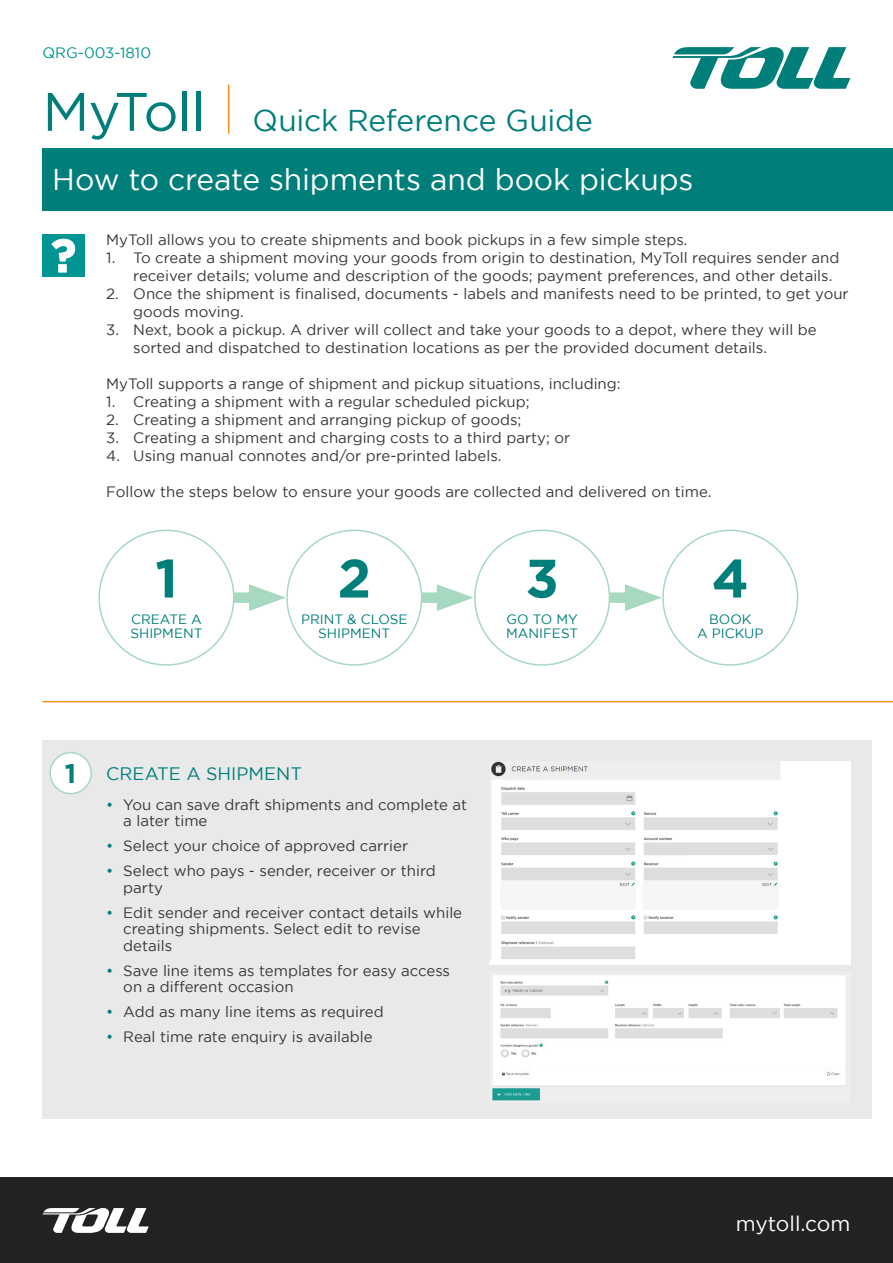
<style>
.page{position:relative;width:893px;height:1263px;background:#fff}
.page>*{position:absolute;margin:0;border:0;box-sizing:border-box;transform-origin:0 0}
.t1{font:54px "Gotham";letter-spacing:-.02em;color:#007e7a}
.t2{font:700 54px "Gotham";color:#007e7a}
.t3{font:700 46.5px "Gotham";color:#fff}
.t4{font:30px "Gotham";letter-spacing:-.005em;color:#fff}
.t5{font:30px "Gotham";letter-spacing:-.01em;color:#007e7a}
.t6{font:700 27px "Gotham";color:#007e7a}
.t7{font:21px "Gotham";color:#fff}
.Heading_points{font:18px "Gotham";color:#007e7a}
.t8{font:15px/16.5px "Gotham";color:#373834}
.t9{font:15px "Gotham";color:#009592}
.t10{font:13.5px/13.5px "Gotham";color:#007e7a}
.s1{color:#007e7a}
</style>
<div class="page">
<div style="left:0;top:1178px;width:893px;height:85px;background:#222"></div>
<svg style="left:43px;top:1208px;width:106px;height:25px"></svg>
<div style="left:43px;top:148px;width:850px;height:63px;background:#007e7a"></div>
<hr style="left:228px;top:85px;width:1px;height:49px;background:#f6911e">
<div style="left:43px;top:234px;width:42px;height:42px;background:#009592"></div>
<svg style="left:51px;top:238px;width:24px;height:35px"></svg>
<hr style="left:43px;top:701px;width:850px;height:1px;background:#f6911e">
<svg style="left:672px;top:47px;width:178px;height:42px"></svg>
<div style="left:43px;top:740px;width:829px;height:379px;background:#e9e9ea"></div>
<div style="left:50px;top:753px;width:41px;height:41px;background:#fff;border-radius:50%"></div>
<div style="left:49px;top:752px;width:43px;height:42px;border:2px solid #a7d8c0;border-radius:50%"></div>
<img style="left:489px;top:761px;width:361px;height:203px">
<img style="left:491px;top:975px;width:355px;height:126px">
<div style="left:577px;top:592px;width:63px;height:11px;background:#a7d8c0"></div>
<svg style="left:625px;top:584px;width:37px;height:27px"></svg>
<div style="left:201px;top:592px;width:63px;height:11px;background:#a7d8c0"></div>
<svg style="left:249px;top:584px;width:37px;height:27px"></svg>
<div style="left:99px;top:530px;width:135px;height:135px;background:#fff;border-radius:50%"></div>
<div style="left:389px;top:592px;width:63px;height:11px;background:#a7d8c0"></div>
<svg style="left:437px;top:584px;width:37px;height:27px"></svg>
<div style="left:287px;top:530px;width:135px;height:135px;background:#fff;border-radius:50%"></div>
<div style="left:475px;top:530px;width:134px;height:135px;background:#fff;border-radius:50%"></div>
<p class="t9" style="left:43px;top:44px;width:110px">QRG-003-1810</p>
<p class="t1" style="left:43px;top:82px;width:164px">MyToll</p>
<p class="t5" style="left:253px;top:104px;width:342px">Quick Reference Guide</p>
<p class="t4" style="left:52px;top:163px;width:642px">How to create shipments and book pickups</p>
<p class="t8" style="left:106px;top:231px;width:583px">MyToll allows you to create shipments and book pickups in a few simple steps.</p>
<p class="t8" style="left:133px;top:248px;width:708px;line-height:18px;text-indent:-27px">1. To create a shipment moving your goods from origin to destination, MyToll requires sender and receiver details; volume and description of the goods; payment preferences, and other details.</p>
<p class="t8" style="left:133px;top:284px;width:717px;line-height:18px;text-indent:-27px">2. Once the shipment is finalised, documents - labels and manifests need to be printed, to get your goods moving.</p>
<p class="t8" style="left:133px;top:320px;width:685px;line-height:18px;text-indent:-27px">3. Next, book a pickup. A driver will collect and take your goods to a depot, where they will be sorted and dispatched to destination locations as per the provided document details.</p>
<p class="t8" style="left:106px;top:375px;width:516px">MyToll supports a range of shipment and pickup situations, including:</p>
<p class="t8" style="left:106px;top:393px;width:425px">1. Creating a shipment with a regular scheduled pickup;</p>
<p class="t8" style="left:106px;top:411px;width:416px">2. Creating a shipment and arranging pickup of goods;</p>
<p class="t8" style="left:106px;top:429px;width:465px">3. Creating a shipment and charging costs to a third party; or</p>
<p class="t8" style="left:106px;top:447px;width:397px">4. Using manual connotes and/or pre-printed labels.</p>
<p class="t8" style="left:106px;top:483px;width:607px">Follow the steps below to ensure your goods are collected and delivered on time.</p>
<p class="t3" style="left:51px;top:229px;width:27px">?</p>
<p class="t2" style="left:155px;top:547px;width:24px">1</p>
<p class="t2" style="left:337px;top:547px;width:35px">2</p>
<p class="t2" style="left:525px;top:547px;width:35px">3</p>
<p class="t2" style="left:712px;top:547px;width:39px">4</p>
<p class="t10" style="left:130px;top:613px;width:74px">CREATE A<br>SHIPMENT</p>
<p class="t10" style="left:301px;top:613px;width:108px;text-align:center">PRINT &amp; CLOSE<br>SHIPMENT</p>
<p class="t10" style="left:506px;top:613px;width:74px">GO TO MY<br>MANIFEST</p>
<p class="t10" style="left:697px;top:613px;width:68px;text-align:center">BOOK<br>A PICKUP</p>
<p class="t6" style="left:65px;top:758px;width:13px">1</p>
<p class="Heading_points" style="left:106px;top:764px;width:197px">CREATE A SHIPMENT</p>
<p class="t8" style="left:123px;top:796px;width:345px;text-indent:-17px"><span class="s1">•</span> You can save draft shipments and complete at a later time</p>
<p class="t8" style="left:106px;top:837px;width:303px"><span class="s1">•</span> Select your choice of approved carrier</p>
<p class="t8" style="left:123px;top:862px;width:314px;text-indent:-17px"><span class="s1">•</span> Select who pays - sender, receiver or third party</p>
<p class="t8" style="left:123px;top:904px;width:340px;text-indent:-17px"><span class="s1">•</span> Edit sender and receiver contact details while creating shipments. Select edit to revise details</p>
<p class="t8" style="left:123px;top:962px;width:328px;text-indent:-17px"><span class="s1">•</span> Save line items as templates for easy access on a different occasion</p>
<p class="t8" style="left:106px;top:1003px;width:279px"><span class="s1">•</span> Add as many line items as required</p>
<p class="t8" style="left:106px;top:1028px;width:268px"><span class="s1">•</span> Real time rate enquiry is available</p>
<h3 class="t7" style="left:736px;top:1212px;width:116px">mytoll.com</h3>
</div>
